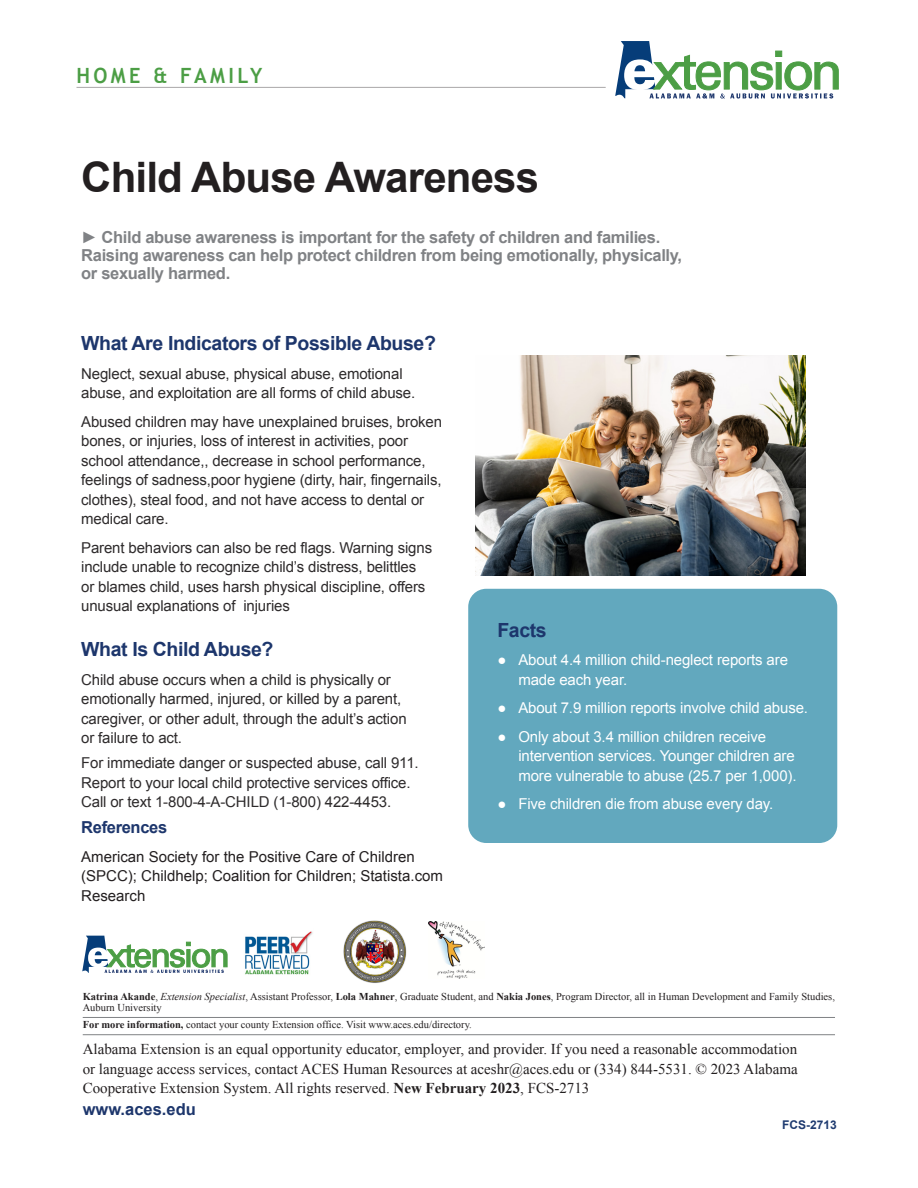
<style>
.page{position:relative;width:918px;height:1188px;background:#fff}
.page>*{position:absolute;margin:0;border:0;box-sizing:border-box;transform-origin:0 0}
.t1{font:700 42px "Arial";letter-spacing:-.02em;color:#231f20}
.t2{font:700 21px "Trebuchet MS";letter-spacing:.17em;color:#4c9e45;scale:.95 1}
.t3{font:700 19.5px "Arial";letter-spacing:-.02em;color:#1d366c}
.t4{font:700 16.5px/18px "Arial";letter-spacing:-.02em;color:#808285}
.t5{font:700 16.5px "Arial";color:#1d366c}
.t6{font:700 16.5px "Arial";letter-spacing:-.02em;color:#1d366c}
.t7{font:15px/19.5px "Arial";letter-spacing:-.01em;color:#2e2b2c}
.t8{font:15px/19.5px "Times New Roman";color:#231f20;text-align:justify}
.t9{font:15px/19.5px "Arial";letter-spacing:-.01em;color:#fff}
.t10{font:15px/19.5px "Arial";color:#231f20}
.t11{font:700 12px "Arial";color:#1f3b70}
.t12{font:10.5px/10.5px "Times New Roman";color:#231f20}
.s1{font-weight:700}
.s2{font-style:italic}
</style>
<div class="page">
<svg style="left:615px;top:41px;width:224px;height:58px"></svg>
<hr style="left:76px;top:87px;width:530px;height:1px;background:#231f20">
<div style="left:468px;top:589px;width:369px;height:254px;background:#62a8be;border-radius:18px"></div>
<hr style="left:83px;top:1017px;width:752px;height:1px;background:#808285">
<hr style="left:83px;top:1034px;width:752px;height:1px;background:#808285">
<svg style="left:82px;top:936px;width:145px;height:37px"></svg>
<img style="left:245px;top:931px;width:68px;height:44px">
<img style="left:475px;top:356px;width:330px;height:219px">
<img style="left:343px;top:920px;width:64px;height:63px">
<img style="left:428px;top:922px;width:57px;height:57px">
<h2 class="t2" style="left:76px;top:62px;width:197px">HOME &amp; FAMILY</h2>
<h1 class="t1" style="left:81px;top:149px;width:459px">Child Abuse Awareness</h1>
<p class="t4" style="left:81px;top:229px;width:602px">► Child abuse awareness is important for the safety of children and families.<br>Raising awareness can help protect children from being emotionally, physically, or sexually harmed.</p>
<h3 class="t3" style="left:81px;top:331px;width:356px">What Are Indicators of Possible Abuse?</h3>
<p class="t7" style="left:81px;top:364px;width:336px">Neglect, sexual abuse, physical abuse, emotional abuse, and exploitation are all forms of child abuse.</p>
<p class="t7" style="left:81px;top:412px;width:362px">Abused children may have unexplained bruises, broken bones, or injuries, loss of interest in activities, poor school attendance,, decrease in school performance, feelings of sadness,poor hygiene (dirty, hair, fingernails, clothes), steal food, and not have access to dental or medical care.</p>
<p class="t7" style="left:81px;top:538px;width:352px">Parent behaviors can also be red flags. Warning signs include unable to recognize child’s distress, belittles or blames child, uses harsh physical discipline, offers unusual explanations of injuries</p>
<h3 class="t3" style="left:81px;top:636px;width:194px">What Is Child Abuse?</h3>
<p class="t7" style="left:81px;top:670px;width:327px">Child abuse occurs when a child is physically or emotionally harmed, injured, or killed by a parent, caregiver, or other adult, through the adult’s action or failure to act.</p>
<p class="t7" style="left:81px;top:753px;width:339px">For immediate danger or suspected abuse, call 911.<br>Report to your local child protective services office.<br>Call or text 1-800-4-A-CHILD (1-800) 422-4453.</p>
<p class="t6" style="left:81px;top:817px;width:87px">References</p>
<p class="t10" style="left:81px;top:847px;width:363px">American Society for the Positive Care of Children (SPCC); Childhelp; Coalition for Children; Statista.com<br>Research</p>
<h3 class="t3" style="left:497px;top:617px;width:51px">Facts</h3>
<p class="t9" style="left:518px;top:650px;width:271px;text-indent:-21px">● About 4.4 million child-neglect reports are made each year.</p>
<p class="t9" style="left:497px;top:698px;width:312px">● About 7.9 million reports involve child abuse.</p>
<p class="t9" style="left:518px;top:727px;width:280px;text-indent:-21px">● Only about 3.4 million children receive intervention services. Younger children are more vulnerable to abuse (25.7 per 1,000).</p>
<p class="t9" style="left:497px;top:794px;width:277px">● Five children die from abuse every day.</p>
<p class="t12" style="left:83px;top:991px;width:754px"><span class="s1">Katrina Akande</span>, <span class="s2">Extension Specialist</span>, Assistant Professor, <span class="s1">Lola Mahner</span>, Graduate Student, and <span class="s1">Nakia Jones</span>, Program Director, all in Human Development and Family Studies,<br>Auburn University</p>
<p class="t12" style="left:83px;top:1019px;width:391px"><span class="s1">For more information,</span> contact your county Extension office. Visit www.aces.edu/directory.</p>
<p class="t8" style="left:83px;top:1039px;width:716px">Alabama Extension is an equal opportunity educator, employer, and provider. If you need a reasonable accommodation or language access services, contact ACES Human Resources at aceshr@aces.edu or (334) 844-5531. © 2023 Alabama Cooperative Extension System. All rights reserved. <span class="s1">New February 2023</span>, FCS-2713</p>
<p class="t5" style="left:83px;top:1098px;width:115px">www.aces.edu</p>
<p class="t11" style="left:782px;top:1117px;width:56px">FCS-2713</p>
</div>
